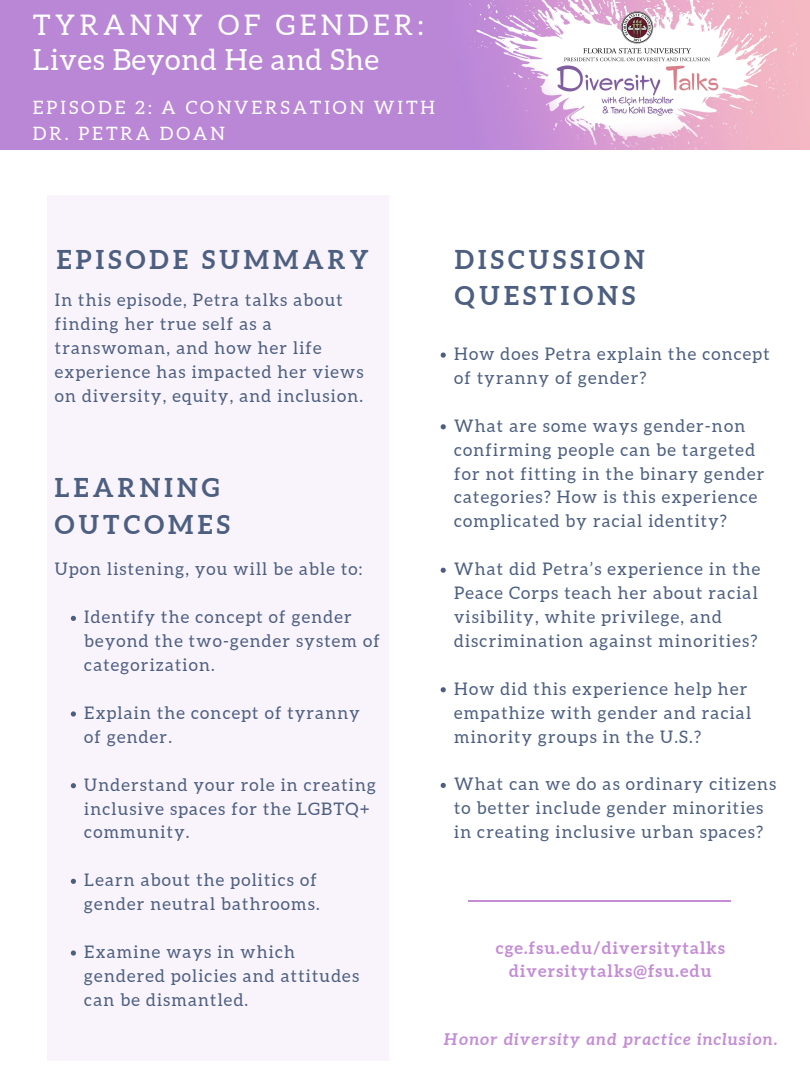
<style>
.page{position:relative;width:810px;height:1080px;background:#fff}
.page>*{position:absolute;margin:0;border:0;box-sizing:border-box;transform-origin:0 0}
.t1{font:29.06px "Aleo";letter-spacing:.03em;color:#fff}
.t2{font:28.38px "Aleo";letter-spacing:.16em;color:#fff}
.t3{font:700 25.94px/36.6px "Aleo";letter-spacing:.16em;color:#4d5f81}
.t4{font:18.38px/25.6px "Aleo";letter-spacing:.16em;color:#fff}
.t5{font:17.31px/23.9px "Aleo";letter-spacing:.07em;color:#4d5f81}
.t6{font:700 17px "Aleo";letter-spacing:.07em;color:#c48dd6}
.t7{font:italic 700 16.38px "Aleo";letter-spacing:.07em;color:#c48dd6}
</style>
<div class="page">
<div style="left:0;top:0;width:810px;height:150px;background:#ba86d6"></div>
<div style="left:47px;top:195px;width:342px;height:865px;background:#f9f4fb"></div>
<hr style="left:469px;top:900px;width:262px;height:2px;background:#c48dd6">
<svg style="left:71px;top:616px;width:5px;height:5px"></svg>
<svg style="left:71px;top:711px;width:5px;height:6px"></svg>
<svg style="left:71px;top:783px;width:5px;height:5px"></svg>
<svg style="left:71px;top:879px;width:5px;height:5px"></svg>
<svg style="left:71px;top:950px;width:5px;height:6px"></svg>
<img style="left:469px;top:0;width:341px;height:150px">
<svg style="left:441px;top:353px;width:5px;height:5px"></svg>
<svg style="left:441px;top:424px;width:5px;height:5px"></svg>
<svg style="left:441px;top:568px;width:5px;height:5px"></svg>
<svg style="left:441px;top:687px;width:5px;height:5px"></svg>
<svg style="left:441px;top:783px;width:5px;height:5px"></svg>
<p class="t2" style="left:33px;top:9px;width:392px">TYRANNY OF GENDER:</p>
<p class="t1" style="left:33px;top:44px;width:348px">Lives Beyond He and She</p>
<p class="t4" style="left:33px;top:95px;width:404px">EPISODE 2: A CONVERSATION WITH<br>DR. PETRA DOAN</p>
<p class="t3" style="left:57px;top:241px;width:313px">EPISODE SUMMARY</p>
<p class="t5" style="left:55px;top:288px;width:310px">In this episode, Petra talks about finding her true self as a transwoman, and how her life experience has impacted her views on diversity, equity, and inclusion.</p>
<p class="t3" style="left:55px;top:469px;width:176px">LEARNING<br>OUTCOMES</p>
<p class="t5" style="left:55px;top:557px;width:309px">Upon listening, you will be able to:</p>
<p class="t5" style="left:84px;top:605px;width:297px">Identify the concept of gender beyond the two-gender system of categorization.</p>
<p class="t5" style="left:84px;top:701px;width:277px">Explain the concept of tyranny of gender.</p>
<p class="t5" style="left:84px;top:772px;width:293px">Understand your role in creating inclusive spaces for the LGBTQ+ community.</p>
<p class="t5" style="left:84px;top:868px;width:237px">Learn about the politics of gender neutral bathrooms.</p>
<p class="t5" style="left:84px;top:940px;width:276px">Examine ways in which gendered policies and attitudes can be dismantled.</p>
<p class="t3" style="left:455px;top:241px;width:191px">DISCUSSION<br>QUESTIONS</p>
<p class="t5" style="left:454px;top:342px;width:317px">How does Petra explain the concept of tyranny of gender?</p>
<p class="t5" style="left:454px;top:414px;width:312px">What are some ways gender-non confirming people can be targeted for not fitting in the binary gender categories? How is this experience complicated by racial identity?</p>
<p class="t5" style="left:454px;top:557px;width:308px">What did Petra’s experience in the Peace Corps teach her about racial visibility, white privilege, and discrimination against minorities?</p>
<p class="t5" style="left:454px;top:677px;width:298px">How did this experience help her empathize with gender and racial minority groups in the U.S.?</p>
<p class="t5" style="left:454px;top:772px;width:324px">What can we do as ordinary citizens to better include gender minorities in creating inclusive urban spaces?</p>
<p class="t6" style="left:496px;top:938px;width:231px">cge.fsu.edu/diversitytalks</p>
<p class="t6" style="left:509px;top:961px;width:204px">diversitytalks@fsu.edu</p>
<p class="t7" style="left:444px;top:1030px;width:335px">Honor diversity and practice inclusion.</p>
</div>
